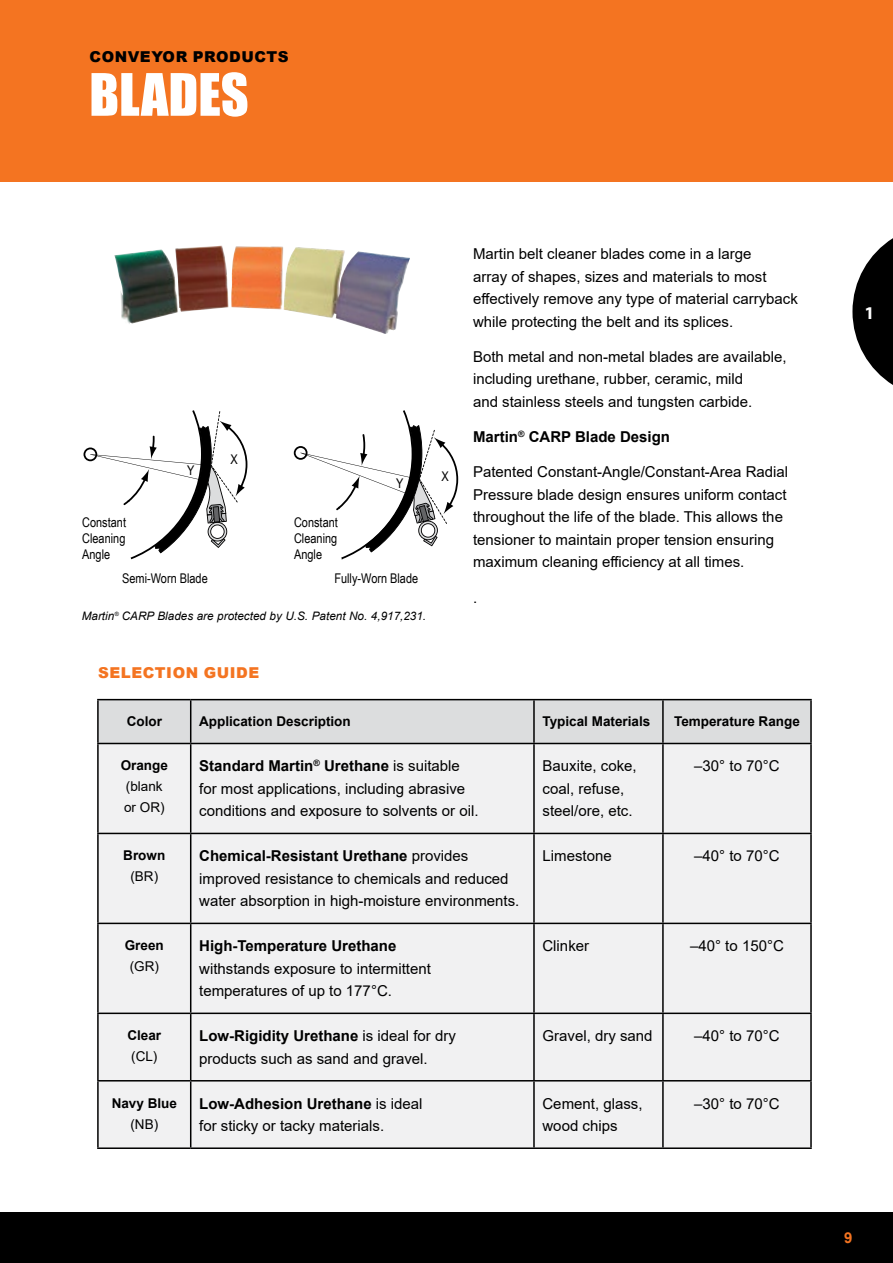
<style>
.page{position:relative;width:893px;height:1263px;background:#fff}
.page>*{position:absolute;margin:0;border:0;box-sizing:border-box;transform-origin:0 0}
.t1{font:54px "Impact";color:#fff}
.t2{font:700 18px "Myriad Pro";color:#fff}
.t3{font:15px/22.5px "Arial";color:#000}
.t4{font:700 15px "Arial";color:#000}
.t5{font:900 15px "Arial";letter-spacing:.035em;color:#000}
.t6{font:900 15px "Arial";letter-spacing:.035em;color:#f47421}
.t7{font:700 15px "Arial";color:#f47421}
.t8{font:700 13.5px "Arial";color:#000}
.t9{font:13.5px/21px "Arial";color:#000}
.t10{font:13.35px/16px "Arial Narrow";color:#000;text-align:justify}
.t11{font:italic 11.7px "Arial";color:#000}
.s1{font-weight:700}
</style>
<div class="page">
<div style="left:0;top:0;width:893px;height:182px;background:#f47421"></div>
<div style="left:0;top:1212px;width:893px;height:51px;background:#000"></div>
<div style="left:99px;top:700px;width:711px;height:43px;background:#dcddde"></div>
<div style="left:99px;top:744px;width:711px;height:403px;background:#f1f1f2"></div>
<hr style="left:97px;top:699px;width:94px;height:1px;background:#000">
<hr style="left:97px;top:700px;width:2px;height:43px;background:#000">
<hr style="left:191px;top:699px;width:343px;height:1px;background:#000">
<hr style="left:190px;top:700px;width:1px;height:43px;background:#000">
<hr style="left:534px;top:699px;width:129px;height:1px;background:#000">
<hr style="left:533px;top:700px;width:2px;height:43px;background:#000">
<hr style="left:663px;top:699px;width:149px;height:1px;background:#000">
<hr style="left:662px;top:700px;width:2px;height:43px;background:#000">
<hr style="left:810px;top:700px;width:2px;height:43px;background:#000">
<hr style="left:97px;top:743px;width:94px;height:1px;background:#000">
<hr style="left:97px;top:744px;width:2px;height:89px;background:#000">
<hr style="left:191px;top:743px;width:343px;height:1px;background:#000">
<hr style="left:190px;top:744px;width:1px;height:89px;background:#000">
<hr style="left:534px;top:743px;width:129px;height:1px;background:#000">
<hr style="left:533px;top:744px;width:2px;height:89px;background:#000">
<hr style="left:663px;top:743px;width:149px;height:1px;background:#000">
<hr style="left:662px;top:744px;width:2px;height:89px;background:#000">
<hr style="left:810px;top:744px;width:2px;height:89px;background:#000">
<hr style="left:97px;top:833px;width:94px;height:1px;background:#000">
<hr style="left:97px;top:834px;width:2px;height:89px;background:#000">
<hr style="left:191px;top:833px;width:343px;height:1px;background:#000">
<hr style="left:190px;top:834px;width:1px;height:89px;background:#000">
<hr style="left:534px;top:833px;width:129px;height:1px;background:#000">
<hr style="left:533px;top:834px;width:2px;height:89px;background:#000">
<hr style="left:663px;top:833px;width:149px;height:1px;background:#000">
<hr style="left:662px;top:834px;width:2px;height:89px;background:#000">
<hr style="left:810px;top:834px;width:2px;height:89px;background:#000">
<hr style="left:97px;top:923px;width:94px;height:1px;background:#000">
<hr style="left:97px;top:924px;width:2px;height:88px;background:#000">
<hr style="left:191px;top:923px;width:343px;height:1px;background:#000">
<hr style="left:190px;top:924px;width:1px;height:88px;background:#000">
<hr style="left:534px;top:923px;width:129px;height:1px;background:#000">
<hr style="left:533px;top:924px;width:2px;height:88px;background:#000">
<hr style="left:663px;top:923px;width:149px;height:1px;background:#000">
<hr style="left:662px;top:924px;width:2px;height:88px;background:#000">
<hr style="left:810px;top:924px;width:2px;height:88px;background:#000">
<hr style="left:97px;top:1012px;width:94px;height:2px;background:#000">
<hr style="left:97px;top:1014px;width:2px;height:66px;background:#000">
<hr style="left:191px;top:1012px;width:343px;height:2px;background:#000">
<hr style="left:190px;top:1014px;width:1px;height:66px;background:#000">
<hr style="left:534px;top:1012px;width:129px;height:2px;background:#000">
<hr style="left:533px;top:1014px;width:2px;height:66px;background:#000">
<hr style="left:663px;top:1012px;width:149px;height:2px;background:#000">
<hr style="left:662px;top:1014px;width:2px;height:66px;background:#000">
<hr style="left:810px;top:1014px;width:2px;height:66px;background:#000">
<hr style="left:97px;top:1080px;width:94px;height:1px;background:#000">
<hr style="left:97px;top:1081px;width:2px;height:66px;background:#000">
<hr style="left:191px;top:1080px;width:343px;height:1px;background:#000">
<hr style="left:190px;top:1081px;width:1px;height:66px;background:#000">
<hr style="left:534px;top:1080px;width:129px;height:1px;background:#000">
<hr style="left:533px;top:1081px;width:2px;height:66px;background:#000">
<hr style="left:663px;top:1080px;width:149px;height:1px;background:#000">
<hr style="left:662px;top:1081px;width:2px;height:66px;background:#000">
<hr style="left:810px;top:1081px;width:2px;height:66px;background:#000">
<hr style="left:97px;top:1147px;width:94px;height:2px;background:#000">
<hr style="left:191px;top:1147px;width:343px;height:2px;background:#000">
<hr style="left:534px;top:1147px;width:129px;height:2px;background:#000">
<hr style="left:663px;top:1147px;width:149px;height:2px;background:#000">
<img style="left:114px;top:246px;width:296px;height:88px">
<svg style="left:294px;top:410px;width:164px;height:149px"></svg>
<svg style="left:84px;top:410px;width:163px;height:149px"></svg>
<svg style="left:852px;top:238px;width:41px;height:147px"></svg>
<p class="t5" style="left:90px;top:46px;width:201px">CONVEYOR PRODUCTS</p>
<h1 class="t1" style="left:89px;top:53px;width:161px">BLADES</h1>
<p class="t10" style="left:82px;top:514px;width:45px">Constant Cleaning Angle</p>
<p class="t10" style="left:187px;top:462px;width:9px">Y</p>
<p class="t10" style="left:122px;top:570px;width:87px">Semi-Worn Blade</p>
<p class="t10" style="left:230px;top:450px;width:9px">X</p>
<p class="t10" style="left:396px;top:475px;width:9px">Y</p>
<p class="t10" style="left:294px;top:514px;width:45px">Constant Cleaning Angle</p>
<p class="t10" style="left:334px;top:570px;width:85px">Fully-Worn Blade</p>
<p class="t11" style="left:82px;top:608px;width:346px">Martin<sup>®</sup> CARP Blades are protected by U.S. Patent No. 4,917,231.</p>
<p class="t10" style="left:441px;top:467px;width:9px">X</p>
<p class="t3" style="left:473px;top:243px;width:326px">Martin belt cleaner blades come in a large<br>array of shapes, sizes and materials to most effectively remove any type of material carryback while protecting the belt and its splices.</p>
<p class="t3" style="left:473px;top:345px;width:315px">Both metal and non-metal blades are available, including urethane, rubber, ceramic, mild<br>and stainless steels and tungsten carbide.</p>
<p class="t4" style="left:473px;top:426px;width:199px">Martin<sup>®</sup> CARP Blade Design</p>
<p class="t3" style="left:473px;top:461px;width:317px">Patented Constant-Angle/Constant-Area Radial Pressure blade design ensures uniform contact throughout the life of the blade. This allows the tensioner to maintain proper tension ensuring maximum cleaning efficiency at all times.</p>
<p class="t3" style="left:473px;top:586px;width:6px">.</p>
<p class="t6" style="left:98px;top:662px;width:162px">SELECTION GUIDE</p>
<p class="t8" style="left:127px;top:712px;width:37px">Color</p>
<p class="t8" style="left:199px;top:712px;width:153px">Application Description</p>
<p class="t8" style="left:542px;top:712px;width:109px">Typical Materials</p>
<p class="t8" style="left:674px;top:712px;width:127px">Temperature Range</p>
<p class="t8" style="left:121px;top:756px;width:49px">Orange</p>
<p class="t9" style="left:124px;top:776px;width:42px">(blank or OR)</p>
<p class="t3" style="left:199px;top:755px;width:281px"><span class="s1">Standard Martin</span><sup>®</sup> <span class="s1">Urethane</span> is suitable for most applications, including abrasive conditions and exposure to solvents or oil.</p>
<p class="t3" style="left:542px;top:755px;width:96px">Bauxite, coke, coal, refuse, steel/ore, etc.</p>
<p class="t3" style="left:694px;top:755px;width:87px">–30° to 70°C</p>
<p class="t8" style="left:123px;top:846px;width:43px">Brown</p>
<p class="t9" style="left:130px;top:866px;width:29px">(BR)</p>
<p class="t3" style="left:199px;top:845px;width:322px"><span class="s1">Chemical-Resistant Urethane</span> provides improved resistance to chemicals and reduced water absorption in high-moisture environments.</p>
<p class="t3" style="left:542px;top:845px;width:71px">Limestone</p>
<p class="t3" style="left:694px;top:845px;width:87px">–40° to 70°C</p>
<p class="t8" style="left:125px;top:936px;width:41px">Green</p>
<p class="t9" style="left:130px;top:956px;width:31px">(GR)</p>
<p class="t4" style="left:199px;top:935px;width:199px">High-Temperature Urethane</p>
<p class="t3" style="left:199px;top:957px;width:233px">withstands exposure to intermittent temperatures of up to 177°C.</p>
<p class="t3" style="left:542px;top:935px;width:48px">Clinker</p>
<p class="t3" style="left:690px;top:935px;width:95px">–40° to 150°C</p>
<p class="t8" style="left:127px;top:1026px;width:35px">Clear</p>
<p class="t9" style="left:131px;top:1046px;width:28px">(CL)</p>
<p class="t3" style="left:199px;top:1025px;width:258px"><span class="s1">Low-Rigidity Urethane</span> is ideal for dry products such as sand and gravel.</p>
<p class="t3" style="left:542px;top:1025px;width:112px">Gravel, dry sand</p>
<p class="t3" style="left:694px;top:1025px;width:87px">–40° to 70°C</p>
<p class="t8" style="left:112px;top:1093px;width:67px">Navy Blue</p>
<p class="t9" style="left:130px;top:1113px;width:29px">(NB)</p>
<p class="t3" style="left:199px;top:1092px;width:225px"><span class="s1">Low-Adhesion Urethane</span> is ideal for sticky or tacky materials.</p>
<p class="t3" style="left:542px;top:1092px;width:102px">Cement, glass, wood chips</p>
<p class="t3" style="left:694px;top:1092px;width:87px">–30° to 70°C</p>
<p class="t2" style="left:864px;top:302px;width:11px">1</p>
<p class="t7" style="left:844px;top:1227px;width:10px">9</p>
</div>
